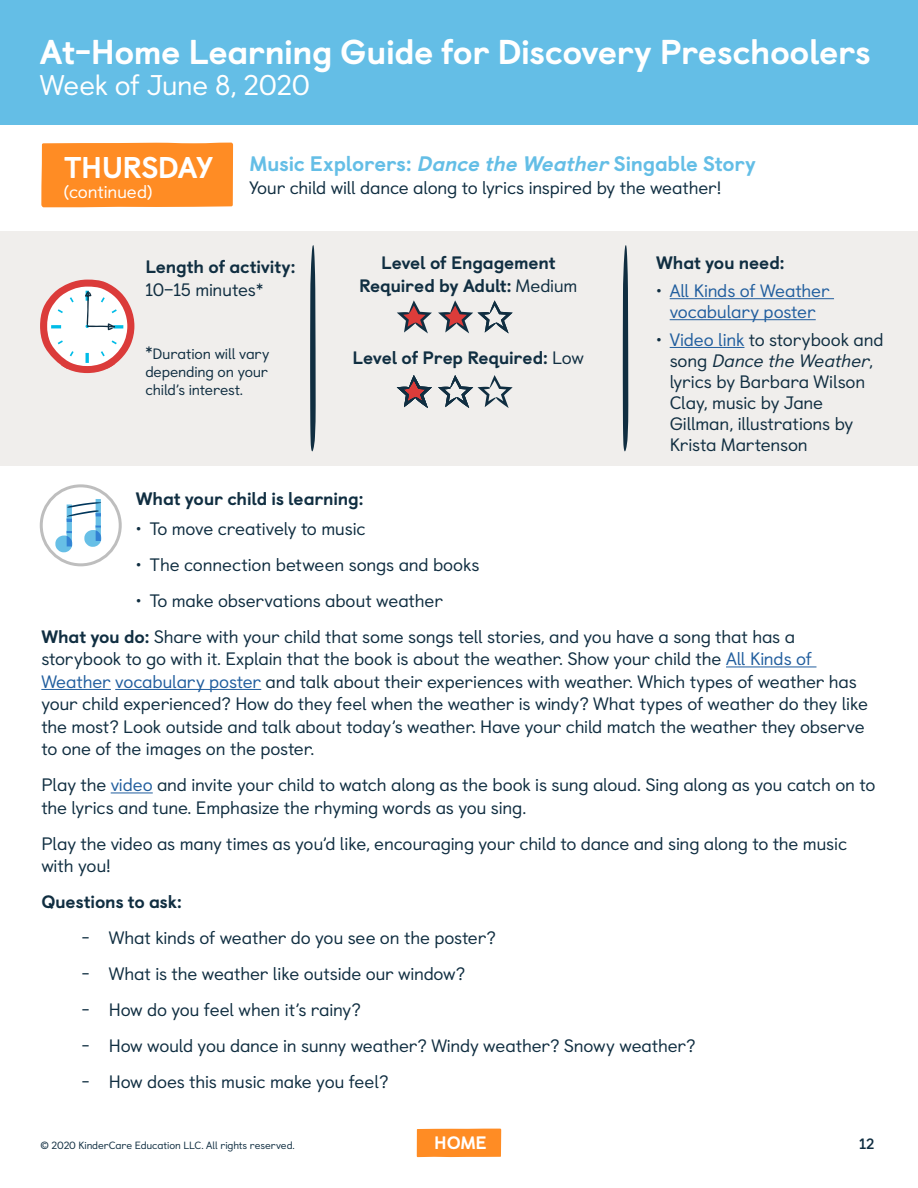
<style>
.page{position:relative;width:918px;height:1188px;background:#fff}
.page>*{position:absolute;margin:0;border:0;box-sizing:border-box;transform-origin:0 0}
.t1{font:800 34.5px "Castledown";letter-spacing:-.015em;color:#fff}
.t2{font:800 30px "Castledown";letter-spacing:-.025em;color:#fff}
.t3{font:28.5px "Castledown";letter-spacing:-.015em;color:#fff}
.t4{font:800 21px "Castledown";letter-spacing:-.01em;color:#64bee6}
.t5{font:18px/22.5px "Castledown";letter-spacing:-.015em;color:#102e41}
.t6{font:800 18px/22.5px "Castledown";letter-spacing:-.015em;color:#102e41;text-align:center}
.t7{font:18px/21px "Castledown";letter-spacing:-.01em;color:#215e9e;text-align:center}
.t8{font:18px "Castledown";letter-spacing:-.01em;color:#fff}
.t9{font:800 18px "Castledown";color:#fff}
.t10{font:15px/18px "Castledown";letter-spacing:-.015em;color:#102e41;text-align:justify}
.t11{font:700 15px "Castledown";color:#102e41}
.t12{font:10.5px "Castledown";letter-spacing:-.01em;color:#102e41}
.s1{font-style:italic}
.s2{font-size:18px}
.s3{font-weight:400}
.s4{color:#102e41}
.s5{color:#215e9e}
.s6{font-weight:800}
</style>
<div class="page">
<div style="left:417px;top:1129px;width:84px;height:28px;background:#ff8c24"></div>
<div style="left:0;top:0;width:918px;height:125px;background:#64bee6"></div>
<hr style="left:726px;top:667px;width:90px;height:1px;background:#215e9e">
<hr style="left:41px;top:689px;width:70px;height:1px;background:#215e9e">
<hr style="left:115px;top:689px;width:146px;height:1px;background:#215e9e">
<hr style="left:111px;top:793px;width:42px;height:1px;background:#215e9e">
<div style="left:41px;top:143px;width:192px;height:64px;background:#ff8c24"></div>
<svg style="left:55px;top:499px;width:46px;height:53px"></svg>
<div style="left:40px;top:484px;width:82px;height:82px;border:3px solid #bebebe;border-radius:50%"></div>
<div style="left:0;top:231px;width:918px;height:234px;background:#f0eeec"></div>
<hr style="left:670px;top:298px;width:164px;height:1px;background:#215e9e">
<hr style="left:670px;top:319px;width:146px;height:1px;background:#215e9e">
<hr style="left:670px;top:347px;width:74px;height:1px;background:#215e9e">
<svg style="left:310px;top:245px;width:6px;height:207px"></svg>
<svg style="left:623px;top:245px;width:5px;height:207px"></svg>
<svg style="left:397px;top:300px;width:35px;height:33px"></svg>
<svg style="left:397px;top:375px;width:35px;height:33px"></svg>
<svg style="left:438px;top:375px;width:75px;height:33px"></svg>
<svg style="left:438px;top:300px;width:75px;height:33px"></svg>
<svg style="left:40px;top:280px;width:94px;height:93px"></svg>
<h1 class="t1" style="left:40px;top:24px;width:833px">At-Home Learning Guide for Discovery Preschoolers</h1>
<h3 class="t3" style="left:40px;top:63px;width:272px">Week of June 8, 2020</h3>
<h2 class="t2" style="left:64px;top:143px;width:151px">THURSDAY</h2>
<p class="t8" style="left:64px;top:177px;width:90px">(continued)</p>
<p class="t4" style="left:249px;top:147px;width:508px">Music Explorers: <span class="s1">Dance the Weather</span>Singable Story</p>
<p class="t5" style="left:249px;top:175px;width:473px">Your child will dance along to lyrics inspired by the weather!</p>
<p class="t6" style="left:145px;top:254px;width:152px">Length of activity:</p>
<p class="t5" style="left:145px;top:277px;width:119px">10–15 minutes*</p>
<p class="t10" style="left:145px;top:343px;width:126px"><span class="s2">*</span>Duration will vary depending on your child’s interest.</p>
<p class="t6" style="left:359px;top:250px;width:220px">Level of Engagement<br>Required by Adult: <span class="s3">Medium</span></p>
<p class="t6" style="left:353px;top:345px;width:233px">Level of Prep Required: <span class="s3">Low</span></p>
<p class="t6" style="left:656px;top:250px;width:130px">What you need:</p>
<p class="t7" style="left:656px;top:279px;width:175px"><span class="s4">•</span> All Kinds of Weather vocabulary poster</p>
<p class="t5" style="left:670px;top:327px;width:215px;line-height:21px;text-indent:-13px">• <span class="s5">Video link</span> to storybook and s o n g <span class="s1">Dance the Weather</span>, lyrics by Barbara Wilson<br>Clay, music by Jane<br>Gillman, illustrations by<br>Krista Martenson</p>
<p class="t6" style="left:136px;top:486px;width:229px">What your child is learning:</p>
<p class="t5" style="left:136px;top:516px;width:231px">• To move creatively to music</p>
<p class="t5" style="left:136px;top:552px;width:345px">• The connection between songs and books</p>
<p class="t5" style="left:41px;top:581px;width:755px;line-height:36px;text-indent:94px">• To make observations about weather<br><span class="s6">What you do:</span> Share with your child that some songs tell stories, and you have a song that has a</p>
<p class="t5" style="left:41px;top:646px;width:828px">storybook to go with it. Explain that the book is about the weather. Show your child the <span class="s5">All Kinds of Weather vocabulary poster</span> and talk about their experiences with weather. Which types of weather has your child experienced? How do they feel when the weather is windy? What types of weather do they like the most? Look outside and talk about today’s weather. Have your child match the weather they observe to one of the images on the poster.</p>
<p class="t5" style="left:41px;top:772px;width:836px">Play the <span class="s5">video</span> and invite your child to watch along as the book is sung aloud. Sing along as you catch on to the lyrics and tune. Emphasize the rhyming words as you sing.</p>
<p class="t5" style="left:41px;top:831px;width:807px">Play the video as many times as you’d like, encouraging your child to dance and sing along to the music with you!</p>
<p class="t6" style="left:41px;top:889px;width:142px">Questions to ask:</p>
<p class="t5" style="left:82px;top:925px;width:416px">- What kinds of weather do you see on the poster?</p>
<p class="t5" style="left:82px;top:961px;width:385px">- What is the weather like outside our window?</p>
<p class="t5" style="left:82px;top:997px;width:280px">- How do you feel when it’s rainy?</p>
<p class="t5" style="left:82px;top:1033px;width:615px">- How would you dance in sunny weather? Windy weather? Snowy weather?</p>
<p class="t5" style="left:82px;top:1069px;width:308px">- How does this music make you feel?</p>
<p class="t12" style="left:40px;top:1137px;width:256px">© 2020 KinderCare Education LLC. All rights reserved.</p>
<p class="t9" style="left:434px;top:1128px;width:54px">HOME</p>
<p class="t11" style="left:859px;top:1132px;width:17px">12</p>
</div>
